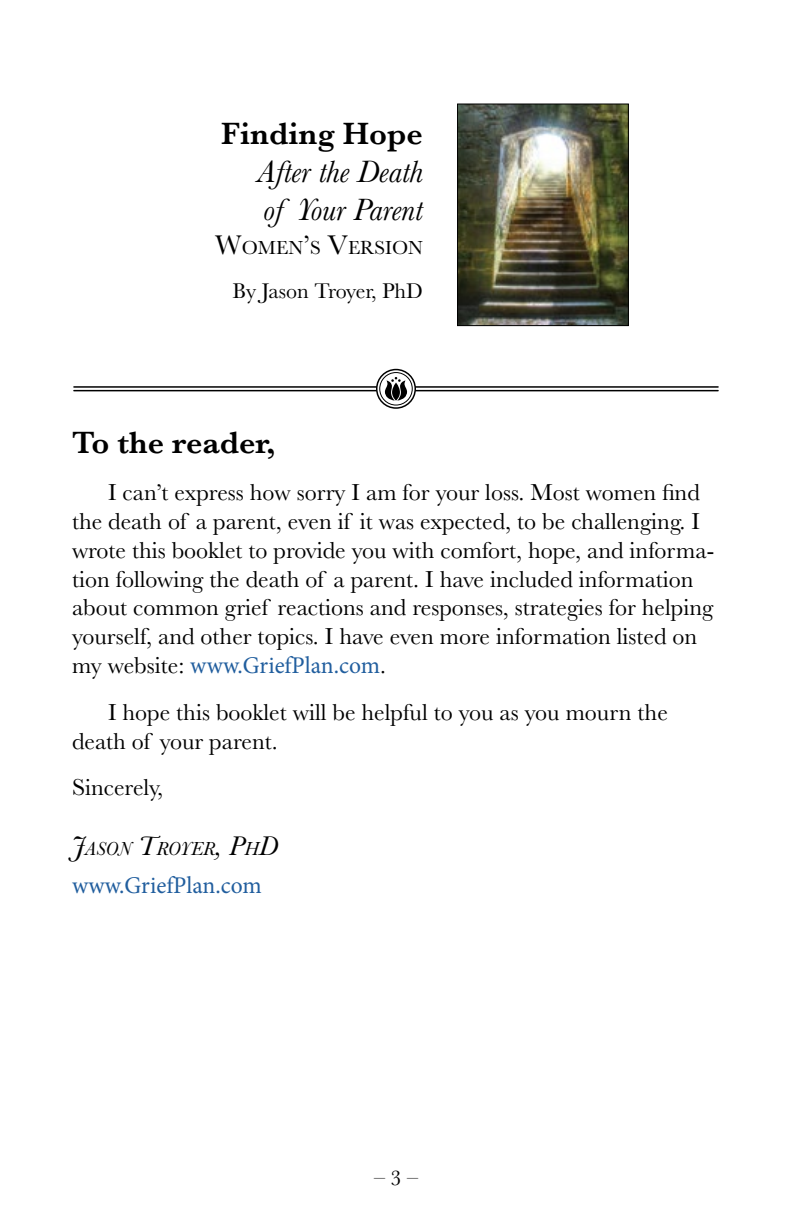
<style>
.page{position:relative;width:792px;height:1224px;background:#fff}
.page>*{position:absolute;margin:0;border:0;box-sizing:border-box;transform-origin:0 0}
.t1{font:italic 32px/38.4px "Baskerville";color:#000}
.t2{font:600 32px "Baskerville";color:#000}
.t3{font:24px/28.8px "Baskerville";color:#000}
.t4{font:24px "Minion Pro";color:#215e9e}
.t5{font:22px "Baskerville";color:#000}
.t6{font:italic 19.6px "Baskerville";color:#000}
.t7{font:19.6px "Baskerville";color:#000}
.s1{font-size:28px}
.s2{font-family:"Baskerville";color:#000}
</style>
<div class="page">
<img style="left:459px;top:106px;width:168px;height:218px">
<div style="left:457px;top:104px;width:172px;height:222px;border:1px solid #000"></div>
<div style="left:380px;top:372px;width:32px;height:33px;border:1px solid #000;border-radius:50%"></div>
<div style="left:376px;top:369px;width:40px;height:40px;border:2px solid #000;border-radius:50%"></div>
<hr style="left:74px;top:386px;width:302px;height:2px;background:#000">
<hr style="left:74px;top:390px;width:302px;height:1px;background:#000">
<hr style="left:416px;top:386px;width:302px;height:2px;background:#000">
<hr style="left:416px;top:390px;width:302px;height:1px;background:#000">
<svg style="left:385px;top:377px;width:22px;height:24px"></svg>
<h1 class="t2" style="left:221px;top:111px;width:203px">Finding Hope</h1>
<h1 class="t1" style="left:258px;top:153px;width:167px">After the Death of Your Parent</h1>
<p class="t7" style="left:215px;top:235px;width:209px"><span class="s1">W</span>OMEN<span class="s1">’</span>S <span class="s1">V</span>ERSION</p>
<p class="t5" style="left:233px;top:277px;width:192px">By Jason Troyer, PhD</p>
<h1 class="t2" style="left:72px;top:421px;width:205px">To the reader,</h1>
<p class="t3" style="left:72px;top:478px;width:644px;text-indent:36px">I can’t express how sorry I am for your loss. Most women find the death of a parent, even if it was expected, to be challenging. I wrote this booklet to provide you with comfort, hope, and informa&shy;tion following the death of a parent. I have included information about common grief reactions and responses, strategies for helping yourself, and other topics. I have even more information listed on</p>
<p class="t4" style="left:72px;top:649px;width:315px"><span class="s2">my website:</span> www.GriefPlan.com<span class="s2">.</span></p>
<p class="t3" style="left:72px;top:698px;width:597px;text-indent:36px">I hope this booklet will be helpful to you as you mourn the death of your parent.</p>
<p class="t3" style="left:72px;top:774px;width:93px">Sincerely,</p>
<p class="t6" style="left:72px;top:836px;width:208px"><span class="s1">J</span>ASON <span class="s1">T</span>ROYER<span class="s1">, P</span>H<span class="s1">D</span></p>
<p class="t4" style="left:72px;top:870px;width:191px">www.GriefPlan.com</p>
<p class="t5" style="left:374px;top:1164px;width:45px">– 3 –</p>
</div>
